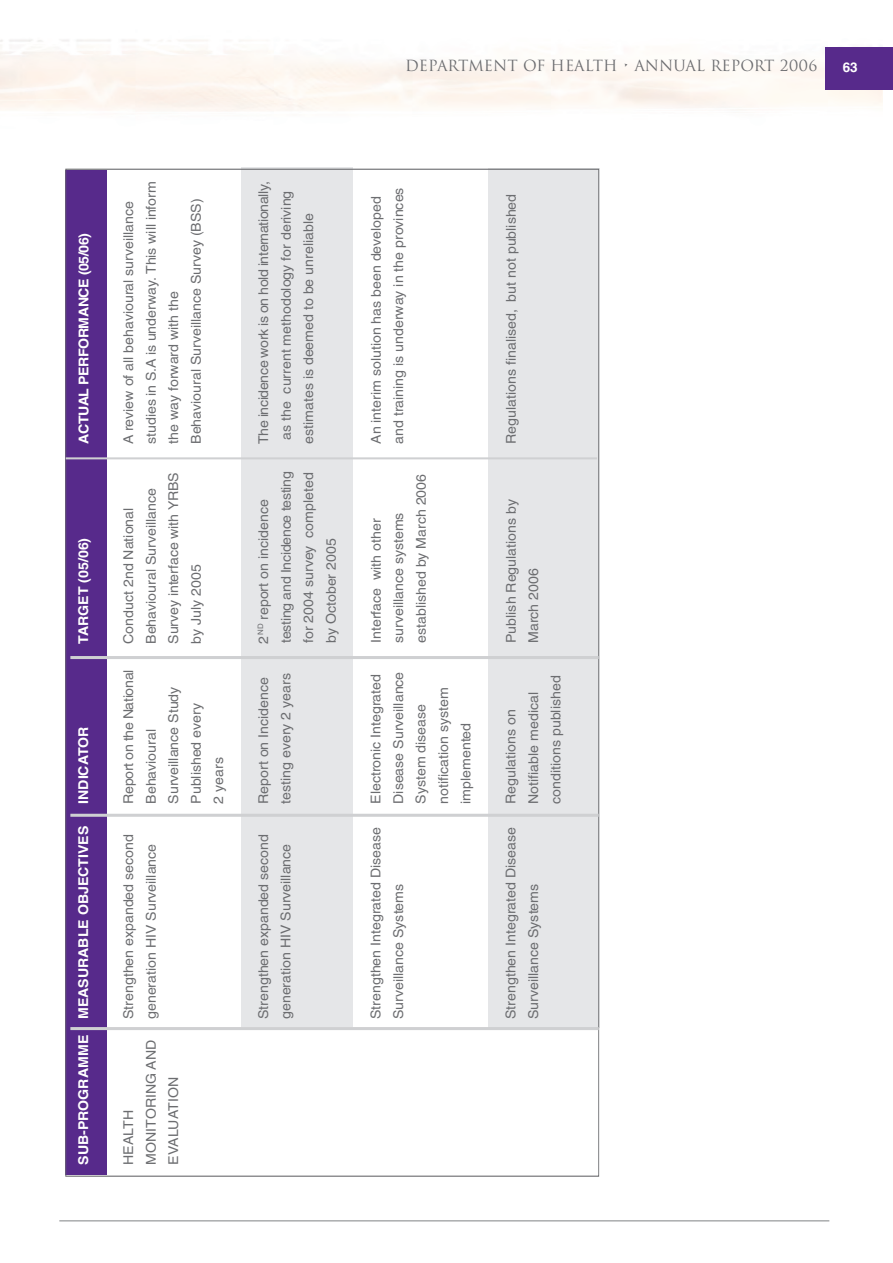
<style>
.page{position:relative;width:893px;height:1263px;background:#fff}
.page>*{position:absolute;margin:0;border:0;box-sizing:border-box;transform-origin:0 0}
.t1{font:15px "Trajan";color:#6c6d70}
.t2{font:13.5px/22.5px "Helvetica";color:#6c6d70;scale:1.05 1}
.t3{font:700 13.5px "Helvetica";color:#fff;scale:1.05 1}
.t4{font:700 13.5px "Helvetica";letter-spacing:-.03em;color:#fff;scale:1.05 1}
.t5{font:700 13.5px "Helvetica";color:#fff}
</style>
<div class="page">
<div style="left:824px;top:47px;width:68px;height:43px;background:#572a8b"></div>
<hr style="left:59px;top:1221px;width:770px;height:1px;background:#808285">
<div style="left:488px;top:168px;width:111px;height:860px;background:#e5e6e8"></div>
<div style="left:241px;top:167px;width:111px;height:860px;background:#e5e6e8"></div>
<div style="left:65px;top:170px;width:42px;height:1005px;background:#572a8b"></div>
<hr style="left:70px;top:1027px;width:528px;height:3px;background:#cfd0d2">
<hr style="left:70px;top:656px;width:528px;height:3px;background:#cfd0d2">
<hr style="left:66px;top:457px;width:531px;height:2px;background:#cfd0d2">
<hr style="left:70px;top:814px;width:528px;height:3px;background:#cfd0d2">
<p class="t1" style="left:405px;top:57px;width:413px">DEPARTMENT OF HEALTH • ANNUAL REPORT 2006</p>
<p class="t5" style="left:842px;top:62px;width:17px">63</p>
<p class="t4" style="left:79px;top:444px;width:202px;rotate:-90deg">ACTUAL PERFORMANCE (05/06)</p>
<p class="t3" style="left:78px;top:636px;width:95px;rotate:-90deg">ARGET (05/06)</p>
<p class="t3" style="left:78px;top:804px;width:75px;rotate:-90deg">INDICATOR</p>
<p class="t2" style="left:119px;top:444px;width:251px;text-indent:13px;rotate:-90deg">review of all behavioural surveillance studies in S.A is underway. This will inform the way forward with the<br>Behavioural Surveillance Survey (BSS)</p>
<p class="t2" style="left:253px;top:444px;width:251px;rotate:-90deg">The incidence work is on hold internationally, as the current methodology for deriving estimates is deemed to be unreliable</p>
<p class="t2" style="left:366px;top:444px;width:246px;rotate:-90deg">An interim solution has been developed and training is underway in the provinces</p>
<p class="t2" style="left:501px;top:444px;width:240px;rotate:-90deg">Regulations finalised, but not published</p>
<p class="t2" style="left:118px;top:644px;width:165px;rotate:-90deg">Conduct 2nd National<br>Behavioural Surveillance<br>Survey interface with YRBS by July 2005</p>
<p class="t2" style="left:253px;top:643px;width:165px;text-indent:8px;rotate:-90deg"><sup>ND</sup> report on incidence testing and Incidence testing for 2004 survey completed by October 2005</p>
<p class="t2" style="left:366px;top:643px;width:163px;rotate:-90deg">Interface with other surveillance systems established by March 2006</p>
<p class="t2" style="left:501px;top:643px;width:139px;rotate:-90deg">Publish Regulations by<br>March 2006</p>
<p class="t2" style="left:118px;top:804px;width:129px;rotate:-90deg">Report on the National<br>Behavioural<br>Surveillance Study<br>Published every<br>2 years</p>
<p class="t2" style="left:253px;top:804px;width:126px;rotate:-90deg">Report on Incidence testing every 2 years</p>
<p class="t2" style="left:366px;top:804px;width:127px;rotate:-90deg">Electronic Integrated<br>Disease Surveillance<br>System disease notification system implemented</p>
<p class="t2" style="left:501px;top:804px;width:124px;rotate:-90deg">Regulations on<br>Notifiable medical conditions published</p>
<p class="t3" style="left:78px;top:1019px;width:186px;rotate:-90deg">MEASURABLE OBJECTIVES</p>
<p class="t2" style="left:118px;top:1019px;width:178px;rotate:-90deg">Strengthen expanded second generation HIV Surveillance</p>
<p class="t2" style="left:253px;top:1019px;width:178px;rotate:-90deg">Strengthen expanded second generation HIV Surveillance</p>
<p class="t2" style="left:366px;top:1019px;width:184px;rotate:-90deg">Strengthen Integrated Disease<br>Surveillance Systems</p>
<p class="t2" style="left:501px;top:1019px;width:184px;rotate:-90deg">Strengthen Integrated Disease<br>Surveillance Systems</p>
<p class="t3" style="left:78px;top:1165px;width:125px;rotate:-90deg">SUB-PROGRAMME</p>
<p class="t2" style="left:118px;top:1165px;width:120px;rotate:-90deg">HEALTH<br>MONITORING AND<br>EVALUATION</p>
</div>
